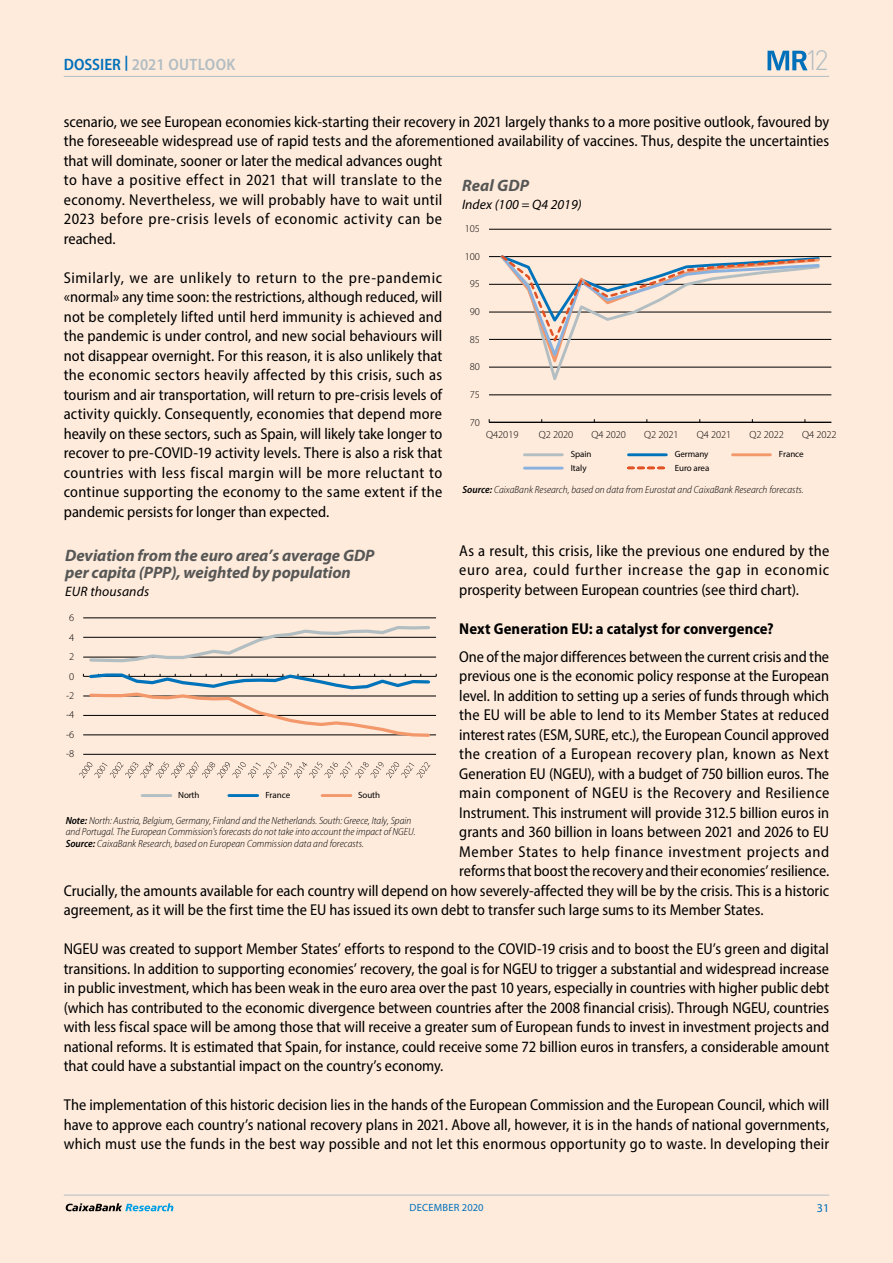
<style>
.page{position:relative;width:893px;height:1263px;background:#fff}
.page>*{position:absolute;margin:0;border:0;box-sizing:border-box;transform-origin:0 0}
.t1{font:300 27.6px "DIN Pro";color:#b2bdc2}
.t2{font:italic 700 16.5px/16.5px "Myriad Pro";letter-spacing:-.005em;color:#575756}
.t3{font:600 semi-condensed 16.5px "Myriad Pro";color:#b2bdc2}
.t4{font:semi-condensed 15.75px/19.5px "Myriad Pro";color:#000;text-align:justify}
.t5{font:semi-condensed 15.75px "Myriad Pro";letter-spacing:.025em;color:#000}
.t6{font:semi-condensed 15.75px "Myriad Pro";letter-spacing:.035em;color:#000}
.t7{font:700 semi-condensed 15.75px "Myriad Pro";letter-spacing:.005em;color:#000}
.t8{font:italic 13.65px "Myriad Pro";letter-spacing:.005em;color:#000}
.t9{font:12px "Myriad Pro";color:#0070ba}
.t10{font:italic 300 semi-condensed 10.5px/11.7px "Myriad Pro";letter-spacing:-.005em;color:#000}
.t11{font:300 10.5px "Myriad Pro";letter-spacing:-.005em;color:#000}
.t12{font:10.5px "Myriad Pro";letter-spacing:.02em;color:#0070ba}
.t13{font:9px "Myriad Pro";letter-spacing:-.01em;color:#000}
.s1{color:#0070ba}
.s2{font-weight:600}
</style>
<div class="page">
<div style="left:1px;top:0;width:892px;height:1263px;background:#feebdc"></div>
<hr style="left:64px;top:76px;width:765px;height:1px;background:#b2bdc2">
<hr style="left:64px;top:1195px;width:765px;height:1px;background:#b2bdc2">
<svg style="left:66px;top:1203px;width:107px;height:8px"></svg>
<svg style="left:767px;top:51px;width:40px;height:19px"></svg>
<hr style="left:83px;top:754px;width:353px;height:1px;background:#000">
<hr style="left:83px;top:657px;width:353px;height:1px;background:#000">
<hr style="left:83px;top:637px;width:353px;height:1px;background:#000">
<hr style="left:83px;top:618px;width:353px;height:1px;background:#000">
<svg style="left:87px;top:626px;width:345px;height:37px"></svg>
<svg style="left:83px;top:673px;width:354px;height:64px"></svg>
<svg style="left:79px;top:761px;width:351px;height:17px"></svg>
<hr style="left:142px;top:794px;width:29px;height:3px;background:#b2bec2">
<hr style="left:229px;top:794px;width:29px;height:3px;background:#0073bb">
<hr style="left:322px;top:794px;width:29px;height:3px;background:#f3986b">
<hr style="left:489px;top:395px;width:342px;height:1px;background:#000">
<hr style="left:489px;top:367px;width:342px;height:1px;background:#000">
<hr style="left:489px;top:339px;width:342px;height:1px;background:#000">
<hr style="left:489px;top:312px;width:342px;height:1px;background:#000">
<hr style="left:489px;top:284px;width:342px;height:1px;background:#000">
<hr style="left:489px;top:256px;width:342px;height:1px;background:#000">
<hr style="left:489px;top:229px;width:342px;height:1px;background:#000">
<hr style="left:489px;top:422px;width:342px;height:1px;background:#000">
<svg style="left:498px;top:255px;width:323px;height:126px"></svg>
<hr style="left:524px;top:453px;width:38px;height:3px;background:#b2bec2">
<hr style="left:628px;top:453px;width:38px;height:3px;background:#0073bb">
<hr style="left:733px;top:453px;width:37px;height:3px;background:#f3986b">
<hr style="left:524px;top:467px;width:38px;height:3px;background:#8bb2df">
<svg style="left:628px;top:467px;width:37px;height:2px"></svg>
<p class="t3" style="left:64px;top:54px;width:173px"><span class="s1">DOSSIER</span> <sup>|</sup> 2021 OUTLOOK</p>
<h1 class="t1" style="left:805px;top:39px;width:25px">12</h1>
<p class="t4" style="left:64px;top:111px;width:767px;text-align:left">scenario, we see European economies kick-starting their recovery in 2021 largely thanks to a more positive outlook, favoured by the foreseeable widespread use of rapid tests and the aforementioned availability of vaccines. Thus, despite the uncertainties that will dominate, sooner or later the medical advances ought<br>to have a positive effect in 2021 that will translate to the<br>economy. Nevertheless, we will probably have to wait until<br>2023 before pre-crisis levels of economic activity can be<br>reached.</p>
<p class="t4" style="left:64px;top:267px;width:380px">Similarly, we are unlikely to return to the pre-pandemic «normal» any time soon: the restrictions, although reduced, will not be completely lifted until herd immunity is achieved and the pandemic is under control, and new social behaviours will not disappear overnight. For this reason, it is also unlikely that the economic sectors heavily affected by this crisis, such as tourism and air transportation, will return to pre-crisis levels of activity quickly. Consequently, economies that depend more heavily on these sectors, such as Spain, will likely take longer to recover to pre-COVID-19 activity levels. There is also a risk that countries with less fiscal margin will be more reluctant to continue supporting the economy to the same extent if the pandemic persists for longer than expected.</p>
<p class="t4" style="left:459px;top:540px;width:372px">As a result, this crisis, like the previous one endured by the euro area, could further increase the gap in economic prosperity between European countries (see third chart).</p>
<p class="t7" style="left:459px;top:619px;width:316px">Next Generation EU: a catalyst for convergence?</p>
<p class="t4" style="left:459px;top:646px;width:371px">One of the major differences between the current crisis and the</p>
<p class="t4" style="left:459px;top:666px;width:371px">previous one is the economic policy response at the European</p>
<p class="t4" style="left:459px;top:685px;width:371px">level. In addition to setting up a series of funds through which</p>
<p class="t4" style="left:459px;top:705px;width:371px">the EU will be able to lend to its Member States at reduced</p>
<p class="t4" style="left:459px;top:724px;width:371px">interest rates (ESM, SURE, etc.), the European Council approved</p>
<p class="t5" style="left:459px;top:744px;width:371px">the creation of a European recovery plan, known as Next</p>
<p class="t4" style="left:459px;top:763px;width:371px">Generation EU (NGEU), with a budget of 750 billion euros. The</p>
<p class="t5" style="left:459px;top:783px;width:372px">main component of NGEU is the Recovery and Resilience</p>
<p class="t4" style="left:459px;top:802px;width:371px">Instrument. This instrument will provide 312.5 billion euros in</p>
<p class="t4" style="left:459px;top:822px;width:371px">grants and 360 billion in loans between 2021 and 2026 to EU</p>
<p class="t6" style="left:459px;top:842px;width:371px">Member States to help finance investment projects and</p>
<p class="t4" style="left:459px;top:861px;width:371px">reforms that boost the recovery and their economies’ resilience.</p>
<p class="t4" style="left:64px;top:880px;width:767px">Crucially, the amounts available for each country will depend on how severely-affected they will be by the crisis. This is a historic</p>
<p class="t4" style="left:64px;top:900px;width:701px">agreement, as it will be the first time the EU has issued its own debt to transfer such large sums to its Member States.</p>
<p class="t4" style="left:64px;top:939px;width:767px">NGEU was created to support Member States’ efforts to respond to the COVID-19 crisis and to boost the EU’s green and digital transitions. In addition to supporting economies’ recovery, the goal is for NGEU to trigger a substantial and widespread increase in public investment, which has been weak in the euro area over the past 10 years, especially in countries with higher public debt (which has contributed to the economic divergence between countries after the 2008 financial crisis). Through NGEU, countries with less fiscal space will be among those that will receive a greater sum of European funds to invest in investment projects and national reforms. It is estimated that Spain, for instance, could receive some 72 billion euros in transfers, a considerable amount that could have a substantial impact on the country’s economy.</p>
<p class="t4" style="left:64px;top:1095px;width:767px">The implementation of this historic decision lies in the hands of the European Commission and the European Council, which will have to approve each country’s national recovery plans in 2021. Above all, however, it is in the hands of national governments, which must use the funds in the best way possible and not let this enormous opportunity go to waste. In developing their</p>
<p class="t2" style="left:462px;top:176px;width:68px">Real GDP</p>
<p class="t8" style="left:462px;top:196px;width:121px">Index (100 = Q4 2019)</p>
<p class="t11" style="left:465px;top:223px;width:17px">105</p>
<p class="t11" style="left:465px;top:251px;width:17px">100</p>
<p class="t11" style="left:470px;top:278px;width:12px">95</p>
<p class="t11" style="left:470px;top:306px;width:12px">90</p>
<p class="t11" style="left:470px;top:333px;width:12px">85</p>
<p class="t11" style="left:470px;top:361px;width:12px">80</p>
<p class="t11" style="left:470px;top:389px;width:12px">75</p>
<p class="t11" style="left:470px;top:416px;width:12px">70</p>
<p class="t11" style="left:486px;top:429px;width:34px">Q42019</p>
<p class="t11" style="left:539px;top:429px;width:36px">Q2 2020</p>
<p class="t11" style="left:591px;top:429px;width:36px">Q4 2020</p>
<p class="t11" style="left:644px;top:429px;width:36px">Q2 2021</p>
<p class="t11" style="left:697px;top:429px;width:36px">Q4 2021</p>
<p class="t11" style="left:749px;top:429px;width:36px">Q2 2022</p>
<p class="t11" style="left:802px;top:429px;width:36px">Q4 2022</p>
<p class="t13" style="left:571px;top:449px;width:22px">Spain</p>
<p class="t13" style="left:675px;top:449px;width:35px">Germany</p>
<p class="t13" style="left:779px;top:449px;width:26px">France</p>
<p class="t13" style="left:571px;top:462px;width:17px">Italy</p>
<p class="t13" style="left:675px;top:462px;width:36px">Euro area</p>
<p class="t10" style="left:463px;top:483px;width:343px"><span class="s2">Source:</span> CaixaBank Research, based on data from Eurostat and CaixaBank Research forecasts.</p>
<p class="t2" style="left:65px;top:548px;width:311px">Deviation from the euro area’s average GDP per capita (PPP), weighted by population</p>
<p class="t8" style="left:65px;top:583px;width:85px">EUR thousands</p>
<p class="t11" style="left:69px;top:612px;width:7px">6</p>
<p class="t11" style="left:69px;top:631px;width:7px">4</p>
<p class="t11" style="left:69px;top:651px;width:7px">2</p>
<p class="t11" style="left:69px;top:670px;width:7px">0</p>
<p class="t11" style="left:66px;top:690px;width:10px">-2</p>
<p class="t11" style="left:66px;top:709px;width:10px">-4</p>
<p class="t11" style="left:66px;top:729px;width:10px">-6</p>
<p class="t11" style="left:66px;top:748px;width:10px">-8</p>
<p class="t13" style="left:178px;top:789px;width:23px">North</p>
<p class="t13" style="left:265px;top:789px;width:26px">France</p>
<p class="t13" style="left:358px;top:789px;width:23px">South</p>
<p class="t10" style="left:66px;top:814px;width:351px"><span class="s2">Note:</span> North: Austria, Belgium, Germany, Finland and the Netherlands. South: Greece, Italy, Spain and Portugal. The European Commission's forecasts do not take into account the impact of NGEU.<br><span class="s2">Source:</span> CaixaBank Research, based on European Commission data and forecasts.</p>
<p class="t12" style="left:410px;top:1201px;width:75px">DECEMBER 2020</p>
<p class="t9" style="left:817px;top:1201px;width:14px">31</p>
</div>
